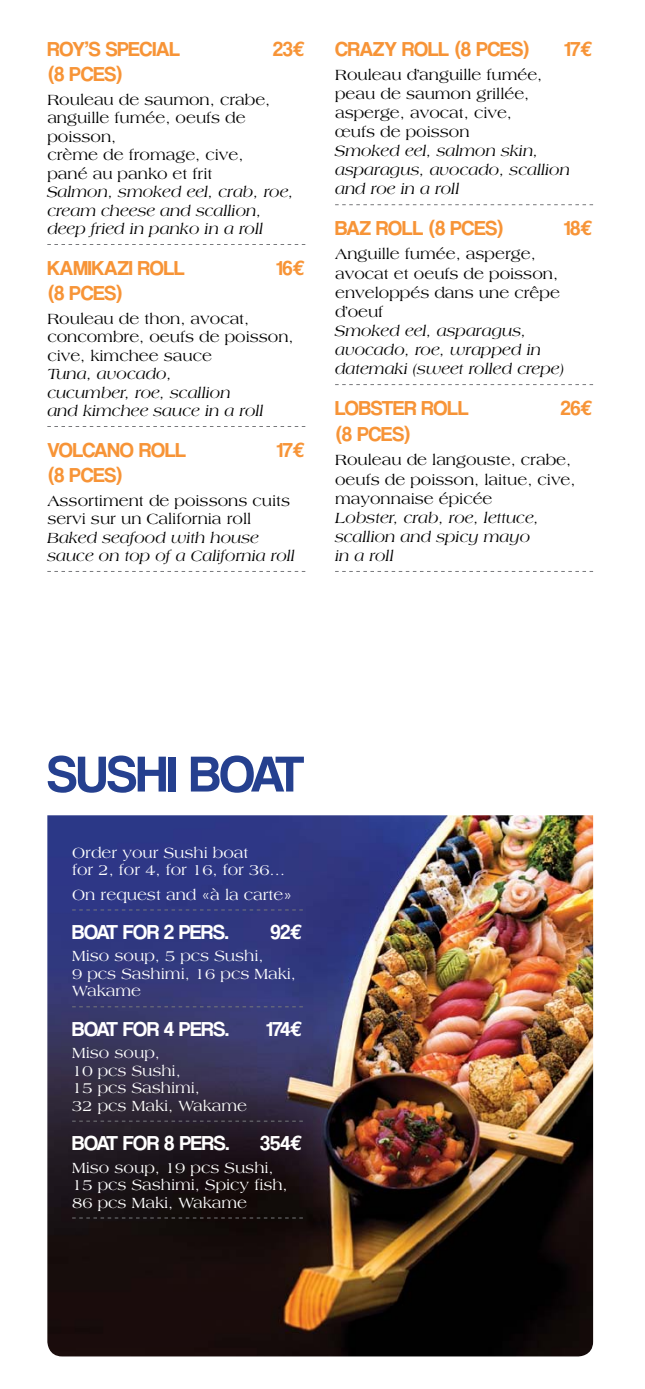
<style>
.page{position:relative;width:645px;height:1389px;background:#fff}
.page>*{position:absolute;margin:0;border:0;box-sizing:border-box;transform-origin:0 0}
.t1{font:52.5px "Coolvetica Rg";color:#25408f}
.t2{font:21px "Coolvetica Rg";color:#f79437}
.t3{font:21px "Coolvetica Rg";color:#fff}
.t4{font:15.75px/19.1px "Americana";color:#000}
.t5{font:italic 15.75px/19.1px "Americana";color:#000}
.t6{font:15.75px/17.5px "Americana";color:#fff}
.s1{font-family:"Euro Mono";font-weight:700}
</style>
<div class="page">
<svg style="left:47px;top:244px;width:258px;height:1px"></svg>
<svg style="left:47px;top:426px;width:258px;height:1px"></svg>
<svg style="left:47px;top:571px;width:258px;height:1px"></svg>
<svg style="left:335px;top:204px;width:258px;height:1px"></svg>
<svg style="left:335px;top:384px;width:258px;height:1px"></svg>
<svg style="left:335px;top:571px;width:258px;height:1px"></svg>
<img style="left:47px;top:815px;width:546px;height:541px">
<svg style="left:72px;top:910px;width:231px;height:1px"></svg>
<svg style="left:72px;top:1006px;width:231px;height:1px"></svg>
<svg style="left:72px;top:1121px;width:231px;height:1px"></svg>
<svg style="left:72px;top:1218px;width:231px;height:1px"></svg>
<h2 class="t2" style="left:47px;top:36px;width:134px">ROY’S SPECIAL</h2>
<h2 class="t2" style="left:273px;top:36px;width:34px">23<span class="s1">E</span></h2>
<h2 class="t2" style="left:47px;top:62px;width:77px">(8 PCES)</h2>
<p class="t4" style="left:47px;top:90px;width:224px;line-height:18.6px">Rouleau de saumon, crabe, anguille fumée, oeufs de poisson,<br>crème de fromage, cive, pané au panko et frit</p>
<p class="t5" style="left:47px;top:182px;width:248px;line-height:18.6px">Salmon, smoked eel, crab, roe, cream cheese and scallion, deep fried in panko in a roll</p>
<h2 class="t2" style="left:47px;top:255px;width:139px">KAMIKAZI ROLL</h2>
<h2 class="t2" style="left:276px;top:255px;width:30px">16<span class="s1">E</span></h2>
<h2 class="t2" style="left:47px;top:281px;width:77px">(8 PCES)</h2>
<p class="t4" style="left:47px;top:309px;width:248px;line-height:18.6px">Rouleau de thon, avocat, concombre, oeufs de poisson, cive, kimchee sauce</p>
<p class="t5" style="left:47px;top:364px;width:218px;line-height:18.6px">Tuna, avocado,<br>cucumber, roe, scallion and kimchee sauce in a roll</p>
<h2 class="t2" style="left:47px;top:437px;width:140px">VOLCANO ROLL</h2>
<h2 class="t2" style="left:277px;top:437px;width:30px">17<span class="s1">E</span></h2>
<h2 class="t2" style="left:47px;top:463px;width:77px">(8 PCES)</h2>
<p class="t4" style="left:47px;top:491px;width:244px;line-height:18.6px">Assortiment de poissons cuits servi sur un California roll</p>
<p class="t5" style="left:47px;top:528px;width:249px;line-height:18.6px">Baked seafood with house sauce on top of a California roll</p>
<h2 class="t2" style="left:335px;top:36px;width:196px">CRAZY ROLL (8 PCES)</h2>
<h2 class="t2" style="left:564px;top:36px;width:30px">17<span class="s1">E</span></h2>
<p class="t4" style="left:335px;top:65px;width:209px">Rouleau d’anguille fumée, peau de saumon grillée, asperge, avocat, cive, œufs de poisson</p>
<p class="t5" style="left:335px;top:141px;width:236px">Smoked eel, salmon skin, asparagus, avocado, scallion and roe in a roll</p>
<h2 class="t2" style="left:335px;top:216px;width:170px">BAZ ROLL (8 PCES)</h2>
<h2 class="t2" style="left:564px;top:216px;width:31px">18<span class="s1">E</span></h2>
<p class="t4" style="left:335px;top:245px;width:226px">Anguille fumée, asperge, avocat et oeufs de poisson, enveloppés dans une crêpe d’oeuf</p>
<p class="t5" style="left:335px;top:321px;width:230px">Smoked eel, asparagus, avocado, roe, wrapped in datemaki (sweet rolled crepe)</p>
<h2 class="t2" style="left:335px;top:396px;width:135px">LOBSTER ROLL</h2>
<h2 class="t2" style="left:561px;top:396px;width:34px">26<span class="s1">E</span></h2>
<h2 class="t2" style="left:335px;top:422px;width:77px">(8 PCES)</h2>
<p class="t4" style="left:335px;top:451px;width:242px">Rouleau de langouste, crabe, oeufs de poisson, laitue, cive, mayonnaise épicée</p>
<p class="t5" style="left:335px;top:508px;width:205px">Lobster, crab, roe, lettuce, scallion and spicy mayo in a roll</p>
<h1 class="t1" style="left:47px;top:743px;width:258px">SUSHI BOAT</h1>
<p class="t6" style="left:72px;top:844px;width:215px">Order your Sushi boat<br>for 2, for 4, for 16, for 36…</p>
<p class="t6" style="left:72px;top:886px;width:222px">On request and «à la carte»</p>
<h2 class="t3" style="left:72px;top:920px;width:158px">BOAT FOR 2 PERS.</h2>
<h2 class="t3" style="left:270px;top:920px;width:34px">92<span class="s1">E</span></h2>
<p class="t6" style="left:72px;top:947px;width:225px">Miso soup, 5 pcs Sushi,<br>9 pcs Sashimi, 16 pcs Maki,<br>Wakame</p>
<h2 class="t3" style="left:72px;top:1016px;width:158px">BOAT FOR 4 PERS.</h2>
<h2 class="t3" style="left:266px;top:1016px;width:38px">174<span class="s1">E</span></h2>
<p class="t6" style="left:72px;top:1044px;width:176px">Miso soup,<br>10 pcs Sushi,<br>15 pcs Sashimi,<br>32 pcs Maki, Wakame</p>
<h2 class="t3" style="left:72px;top:1131px;width:159px">BOAT FOR 8 PERS.</h2>
<h2 class="t3" style="left:260px;top:1131px;width:44px">354<span class="s1">E</span></h2>
<p class="t6" style="left:72px;top:1159px;width:217px">Miso soup, 19 pcs Sushi,<br>15 pcs Sashimi, Spicy fish,<br>86 pcs Maki, Wakame</p>
</div>
